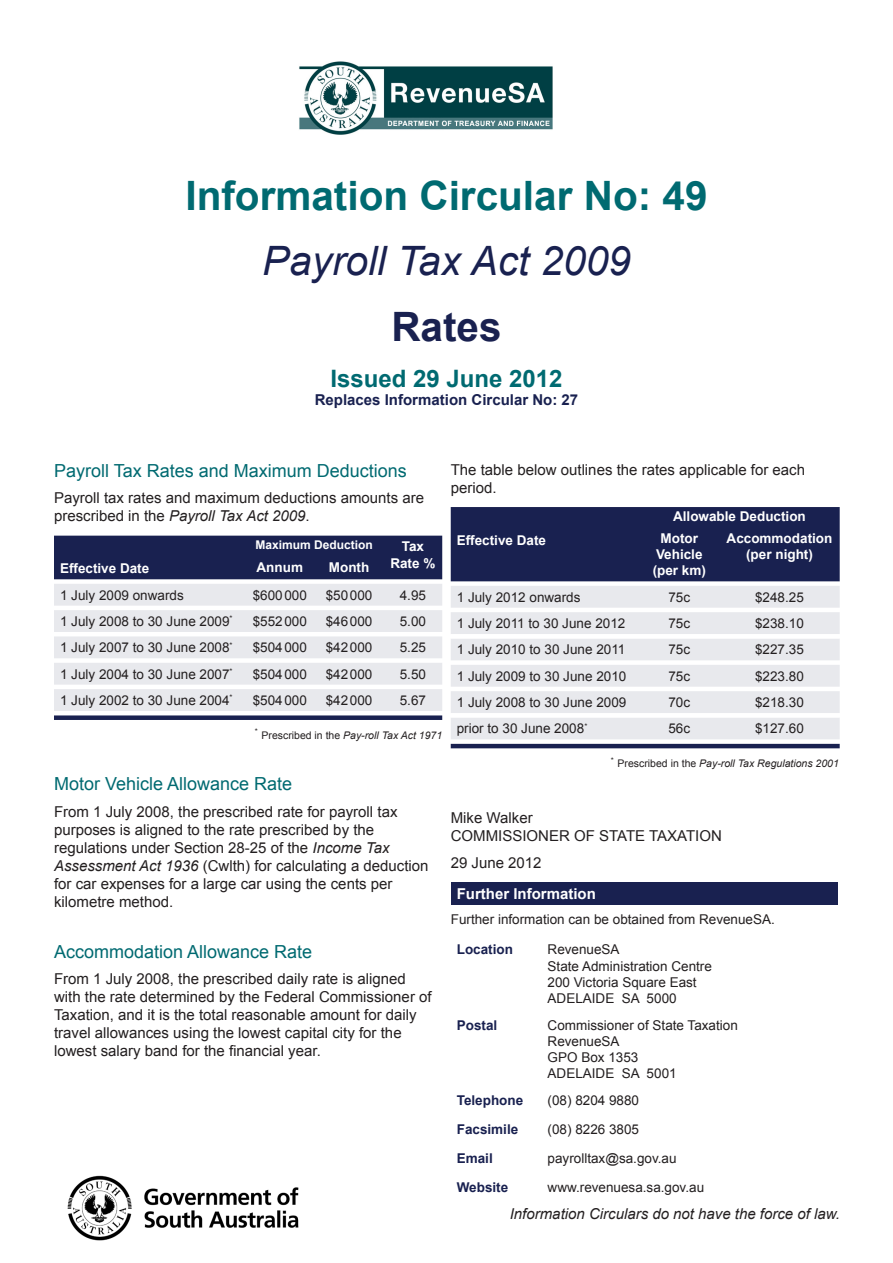
<style>
.page{position:relative;width:893px;height:1263px;background:#fff}
.page>*{position:absolute;margin:0;border:0;box-sizing:border-box;transform-origin:0 0}
.CONTENT_Header{font:700 40.5px "Arial";color:#006a71}
.CONTENT_Header-2{font:italic 40.5px "Arial";color:#192150}
.CONTENT_Header-3{font:700 40.5px "Arial";color:#192150}
.CONTENT_Header-4{font:700 24px "Arial";color:#006a71}
.HEADING_Sub_-_Green{font:18px "Arial";color:#006a71}
.TEXT{font:15px/18px "Arial";color:#231f20}
.t1{font:italic 15px "Arial";color:#231f20}
.Sign_Off{font:15px/18px "Arial";color:#231f20}
.CONTENT_Header-5{font:700 15px "Arial";color:#192150}
.CONTENT_Header-6{font:700 15px "Arial";color:#fff}
.CONTENT_Text{font:15px "Arial";color:#231f20}
.CONTENT_Text-2{font:13.5px/16.2px "Arial";color:#231f20}
.TEXT-2{font:13.5px "Arial";color:#231f20}
.TABLE_Text__c{font:13.5px "Arial";color:#231f20}
.TABLE_Heading__c{font:700 13.5px/16.2px "Arial";color:#fff;text-align:center}
.CONTENT_Heading_Sub{font:700 13.5px "Arial";color:#192150}
.TABLE_Heading__c-2{font:700 12px "Arial";color:#fff}
.TEXT-3{font:italic 10.5px "Arial";color:#231f20}
.s1{font-style:italic}
.s2{font-style:normal}
</style>
<div class="page">
<img style="left:299px;top:62px;width:254px;height:73px">
<div style="left:54px;top:536px;width:388px;height:43px;background:#192150"></div>
<svg style="left:54px;top:584px;width:388px;height:127px;fill:#e8e9ed"></svg>
<svg style="left:54px;top:715px;width:388px;height:5px;background:#2f3661"></svg>
<div style="left:451px;top:507px;width:389px;height:74px;background:#192150"></div>
<svg style="left:451px;top:586px;width:389px;height:153px;background:#e9eaee"></svg>
<svg style="left:451px;top:634px;width:389px;height:83px"></svg>
<hr style="left:451px;top:744px;width:389px;height:4px;background:#192150">
<div style="left:451px;top:882px;width:386px;height:23px;background:#192150"></div>
<img style="left:67px;top:1175px;width:232px;height:66px">
<p class="CONTENT_Header" style="left:185px;top:169px;width:524px">Information Circular No: 49</p>
<p class="CONTENT_Header-2" style="left:262px;top:235px;width:370px">Payroll Tax Act 2009</p>
<p class="CONTENT_Header-3" style="left:391px;top:300px;width:112px">Rates</p>
<p class="CONTENT_Header-4" style="left:330px;top:362px;width:234px">Issued 29 June 2012</p>
<p class="CONTENT_Header-5" style="left:315px;top:389px;width:265px">Replaces Information Circular No: 27</p>
<p class="HEADING_Sub_-_Green" style="left:54px;top:458px;width:354px">Payroll Tax Rates and Maximum Deductions</p>
<p class="TEXT" style="left:54px;top:489px;width:372px">Payroll tax rates and maximum deductions amounts are prescribed in the <span class="s1">Payroll Tax Act 2009</span>.</p>
<p class="TABLE_Heading__c-2" style="left:256px;top:536px;width:119px">Maximum Deduction</p>
<p class="TABLE_Heading__c" style="left:402px;top:539px;width:24px">Tax</p>
<p class="TABLE_Heading__c" style="left:60px;top:561px;width:91px">Effective Date</p>
<p class="TABLE_Heading__c" style="left:257px;top:559px;width:48px">Annum</p>
<p class="TABLE_Heading__c" style="left:329px;top:559px;width:42px">Month</p>
<p class="TABLE_Heading__c" style="left:390px;top:555px;width:47px">Rate %</p>
<p class="TEXT-2" style="left:60px;top:586px;width:125px">1 July 2009 onwards</p>
<p class="TABLE_Text__c" style="left:253px;top:586px;width:56px">$600000</p>
<p class="TABLE_Text__c" style="left:326px;top:586px;width:48px">$50000</p>
<p class="TABLE_Text__c" style="left:400px;top:586px;width:28px">4.95</p>
<p class="TEXT-2" style="left:60px;top:612px;width:174px">1 July 2008 to 30 June 2009<sup>*</sup></p>
<p class="TABLE_Text__c" style="left:253px;top:612px;width:56px">$552000</p>
<p class="TABLE_Text__c" style="left:326px;top:612px;width:48px">$46000</p>
<p class="TABLE_Text__c" style="left:400px;top:612px;width:28px">5.00</p>
<p class="TEXT-2" style="left:60px;top:639px;width:174px">1 July 2007 to 30 June 2008<sup>*</sup></p>
<p class="TABLE_Text__c" style="left:253px;top:639px;width:56px">$504000</p>
<p class="TABLE_Text__c" style="left:326px;top:639px;width:48px">$42000</p>
<p class="TABLE_Text__c" style="left:400px;top:639px;width:28px">5.25</p>
<p class="TEXT-2" style="left:60px;top:665px;width:174px">1 July 2004 to 30 June 2007<sup>*</sup></p>
<p class="TABLE_Text__c" style="left:253px;top:665px;width:56px">$504000</p>
<p class="TABLE_Text__c" style="left:326px;top:665px;width:48px">$42000</p>
<p class="TABLE_Text__c" style="left:400px;top:665px;width:28px">5.50</p>
<p class="TEXT-2" style="left:60px;top:691px;width:174px">1 July 2002 to 30 June 2004<sup>*</sup></p>
<p class="TABLE_Text__c" style="left:253px;top:691px;width:56px">$504000</p>
<p class="TABLE_Text__c" style="left:326px;top:691px;width:48px">$42000</p>
<p class="TABLE_Text__c" style="left:400px;top:691px;width:28px">5.67</p>
<p class="TEXT-3" style="left:255px;top:728px;width:189px"><sup>*</sup> <span class="s2">Prescribed in the</span> Pay-roll Tax Act 1971</p>
<p class="HEADING_Sub_-_Green" style="left:54px;top:772px;width:240px">Motor Vehicle Allowance Rate</p>
<p class="TEXT" style="left:54px;top:802px;width:376px">From 1 July 2008, the prescribed rate for payroll tax purposes is aligned to the rate prescribed by the regulations under Section 28-25 of the <span class="s1">Income Tax Assessment Act 1936</span> (Cwlth) for calculating a deduction for car expenses for a large car using the cents per kilometre method.</p>
<p class="HEADING_Sub_-_Green" style="left:54px;top:940px;width:260px">Accommodation Allowance Rate</p>
<p class="TEXT" style="left:54px;top:970px;width:379px">From 1 July 2008, the prescribed daily rate is aligned with the rate determined by the Federal Commissioner of Taxation, and it is the total reasonable amount for daily travel allowances using the lowest capital city for the lowest salary band for the financial year.</p>
<p class="TEXT" style="left:451px;top:460px;width:356px">The table below outlines the rates applicable for each period.</p>
<p class="TABLE_Heading__c" style="left:673px;top:509px;width:134px">Allowable Deduction</p>
<p class="TABLE_Heading__c" style="left:457px;top:532px;width:91px">Effective Date</p>
<p class="TABLE_Heading__c" style="left:656px;top:531px;width:48px">Motor<br>Vehicle</p>
<p class="TABLE_Heading__c" style="left:653px;top:563px;width:55px">(per km)</p>
<p class="TABLE_Heading__c" style="left:727px;top:531px;width:107px">Accommodation</p>
<p class="TABLE_Heading__c" style="left:746px;top:547px;width:68px">(per night)</p>
<p class="TEXT-2" style="left:457px;top:588px;width:125px">1 July 2012 onwards</p>
<p class="TABLE_Text__c" style="left:668px;top:588px;width:23px">75c</p>
<p class="TABLE_Text__c" style="left:755px;top:588px;width:50px">$248.25</p>
<p class="TEXT-2" style="left:457px;top:614px;width:170px">1 July 2011 to 30 June 2012</p>
<p class="TABLE_Text__c" style="left:668px;top:614px;width:23px">75c</p>
<p class="TABLE_Text__c" style="left:755px;top:614px;width:50px">$238.10</p>
<p class="TEXT-2" style="left:457px;top:641px;width:170px">1 July 2010 to 30 June 2011</p>
<p class="TABLE_Text__c" style="left:668px;top:641px;width:23px">75c</p>
<p class="TABLE_Text__c" style="left:755px;top:641px;width:50px">$227.35</p>
<p class="TEXT-2" style="left:457px;top:667px;width:171px">1 July 2009 to 30 June 2010</p>
<p class="TABLE_Text__c" style="left:668px;top:667px;width:23px">75c</p>
<p class="TABLE_Text__c" style="left:755px;top:667px;width:50px">$223.80</p>
<p class="TEXT-2" style="left:457px;top:693px;width:171px">1 July 2008 to 30 June 2009</p>
<p class="TABLE_Text__c" style="left:668px;top:693px;width:23px">70c</p>
<p class="TABLE_Text__c" style="left:755px;top:693px;width:50px">$218.30</p>
<p class="TEXT-2" style="left:457px;top:720px;width:132px">prior to 30 June 2008<sup>*</sup></p>
<p class="TABLE_Text__c" style="left:668px;top:720px;width:23px">56c</p>
<p class="TABLE_Text__c" style="left:755px;top:720px;width:50px">$127.60</p>
<p class="TEXT-3" style="left:611px;top:756px;width:230px"><sup>*</sup> <span class="s2">Prescribed in the</span> Pay-roll Tax Regulations 2001</p>
<p class="Sign_Off" style="left:451px;top:809px;width:273px">Mike Walker<br>COMMISSIONER OF STATE TAXATION</p>
<p class="CONTENT_Text" style="left:451px;top:853px;width:92px">29 June 2012</p>
<p class="CONTENT_Header-6" style="left:457px;top:884px;width:141px">Further Information</p>
<p class="CONTENT_Text-2" style="left:451px;top:911px;width:326px">Further information can be obtained from RevenueSA.</p>
<p class="CONTENT_Heading_Sub" style="left:457px;top:941px;width:58px">Location</p>
<p class="CONTENT_Text-2" style="left:548px;top:941px;width:166px">RevenueSA<br>State Administration Centre<br>200 Victoria Square East<br>ADELAIDE SA 5000</p>
<p class="CONTENT_Heading_Sub" style="left:457px;top:1016px;width:42px">Postal</p>
<p class="CONTENT_Text-2" style="left:548px;top:1017px;width:192px">Commissioner of State Taxation<br>RevenueSA<br>GPO Box 1353<br>ADELAIDE SA 5001</p>
<p class="CONTENT_Heading_Sub" style="left:457px;top:1091px;width:68px">Telephone</p>
<p class="CONTENT_Text-2" style="left:548px;top:1092px;width:93px">(08) 8204 9880</p>
<p class="CONTENT_Heading_Sub" style="left:457px;top:1120px;width:63px">Facsimile</p>
<p class="CONTENT_Text-2" style="left:548px;top:1121px;width:93px">(08) 8226 3805</p>
<p class="CONTENT_Heading_Sub" style="left:457px;top:1149px;width:38px">Email</p>
<p class="CONTENT_Text-2" style="left:548px;top:1150px;width:131px">payrolltax@sa.gov.au</p>
<p class="CONTENT_Heading_Sub" style="left:457px;top:1179px;width:53px">Website</p>
<p class="CONTENT_Text-2" style="left:548px;top:1180px;width:158px">www.revenuesa.sa.gov.au</p>
<p class="t1" style="left:510px;top:1204px;width:332px">Information Circulars do not have the force of law.</p>
</div>
